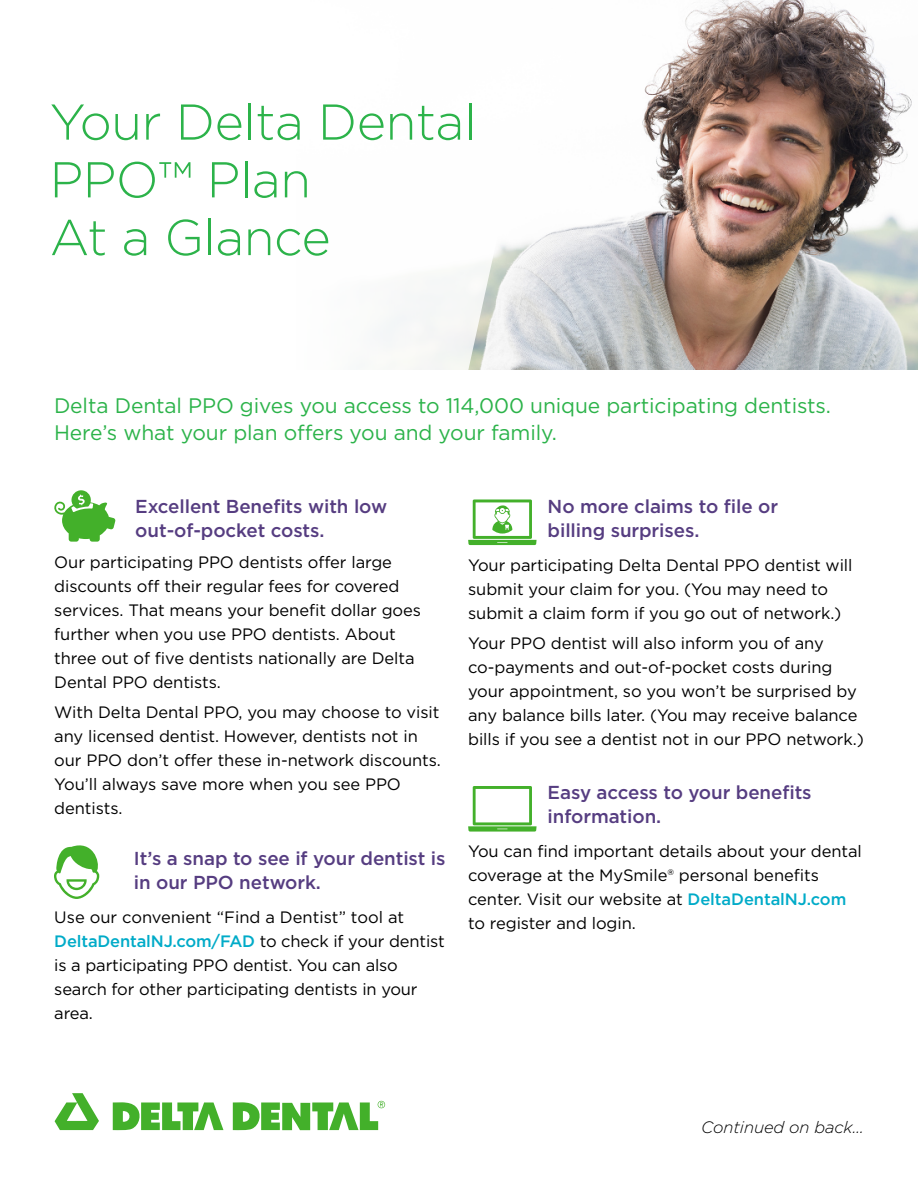
<style>
.page{position:relative;width:918px;height:1188px;background:#fff}
.page>*{position:absolute;margin:0;border:0;box-sizing:border-box;transform-origin:0 0}
.t1{font:300 50.25px/57.8px "Gotham";letter-spacing:-.01em;color:#2cb34a}
.t2{font:21px/27px "Gotham";letter-spacing:-.005em;color:#2cb34a}
.t3{font:500 18.75px/24px "Gotham";letter-spacing:-.005em;color:#563d81}
.t4{font:16.5px/24px "Gotham";letter-spacing:-.005em;color:#000}
.t5{font:italic 300 16.5px "Gotham";letter-spacing:-.005em;color:#000}
.s1{font-weight:500;color:#00abc8}
</style>
<div class="page">
<img style="left:556px;top:0;width:362px;height:369px">
<svg style="left:380px;top:231px;width:176px;height:139px;fill:#f5f7f6"></svg>
<svg style="left:54px;top:490px;width:61px;height:52px"></svg>
<svg style="left:468px;top:500px;width:69px;height:45px"></svg>
<svg style="left:468px;top:786px;width:69px;height:46px"></svg>
<svg style="left:54px;top:845px;width:45px;height:54px"></svg>
<svg style="left:55px;top:1093px;width:44px;height:37px"></svg>
<svg style="left:113px;top:1102px;width:110px;height:28px"></svg>
<svg style="left:233px;top:1101px;width:152px;height:29px"></svg>
<h1 class="t1" style="left:50px;top:92px;width:428px">Your Delta Dental<br>PPO™ Plan<br>At a Glance</h1>
<p class="t2" style="left:54px;top:392px;width:779px">Delta Dental PPO gives you access to 114,000 unique participating dentists.<br>Here’s what your plan offers you and your family.</p>
<p class="t3" style="left:135px;top:494px;width:253px">Excellent Benefits with low out-of-pocket costs.</p>
<p class="t4" style="left:54px;top:549px;width:368px">Our participating PPO dentists offer large discounts off their regular fees for covered services. That means your benefit dollar goes further when you use PPO dentists. About three out of five dentists nationally are Delta Dental PPO dentists.</p>
<p class="t4" style="left:54px;top:700px;width:388px">With Delta Dental PPO, you may choose to visit any licensed dentist. However, dentists not in our PPO don’t offer these in-network discounts.<br>You’ll always save more when you see PPO dentists.</p>
<p class="t3" style="left:134px;top:846px;width:313px">It’s a snap to see if your dentist is in our PPO network.</p>
<p class="t4" style="left:54px;top:905px;width:392px">Use our convenient “Find a Dentist” tool at <span class="s1">DeltaDentalNJ.com/FAD</span> to check if your dentist is a participating PPO dentist. You can also search for other participating dentists in your area.</p>
<p class="t3" style="left:548px;top:494px;width:232px">No more claims to file or billing surprises.</p>
<p class="t4" style="left:468px;top:552px;width:386px">Your participating Delta Dental PPO dentist will submit your claim for you. (You may need to submit a claim form if you go out of network.)</p>
<p class="t4" style="left:468px;top:631px;width:397px">Your PPO dentist will also inform you of any co-payments and out-of-pocket costs during your appointment, so you won’t be surprised by any balance bills later. (You may receive balance bills if you see a dentist not in our PPO network.)</p>
<p class="t3" style="left:548px;top:780px;width:265px">Easy access to your benefits information.</p>
<p class="t4" style="left:468px;top:839px;width:395px">You can find important details about your dental coverage at the MySmile® personal benefits center. Visit our website at <span class="s1">DeltaDentalNJ.com </span>to register and login.</p>
<p class="t5" style="left:701px;top:1117px;width:164px">Continued on back...</p>
</div>
